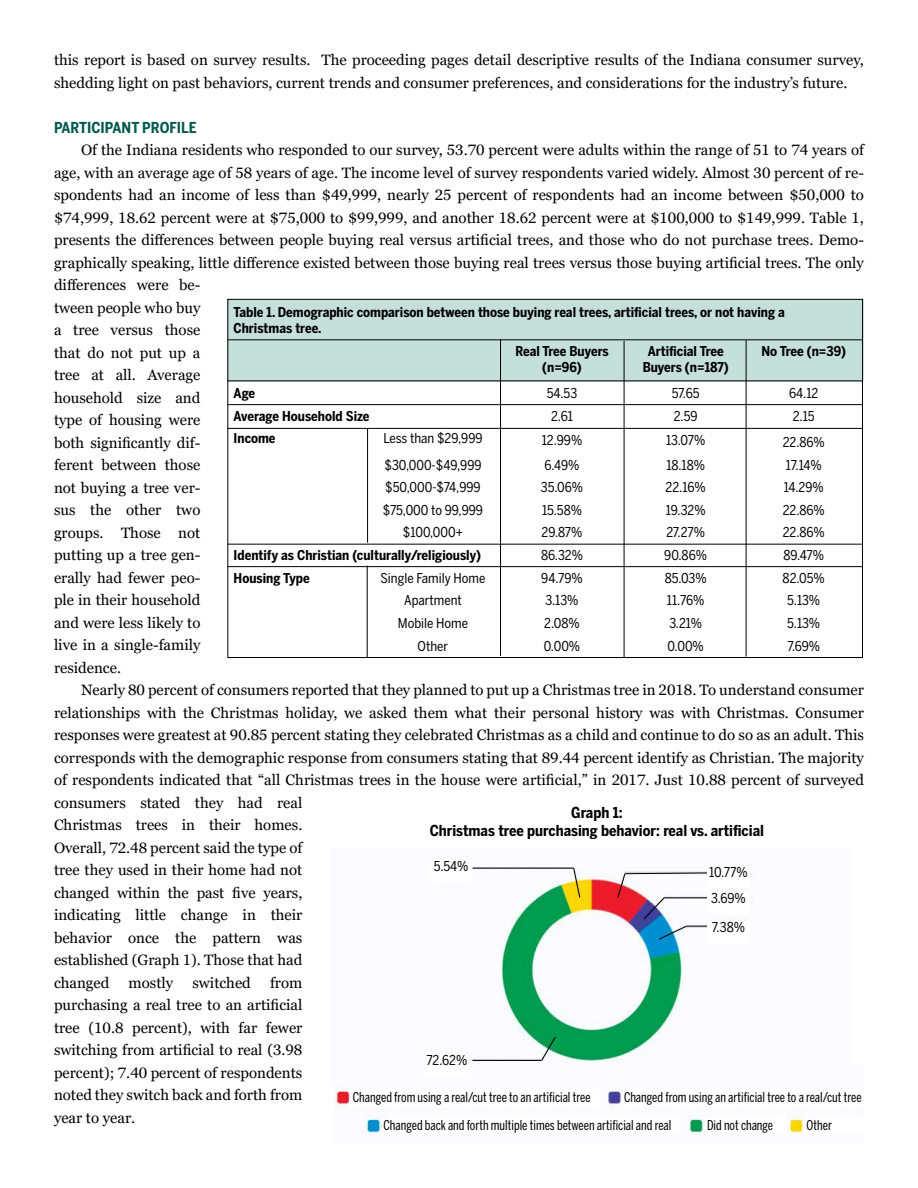
<style>
.page{position:relative;width:918px;height:1188px;background:#fff}
.page>*{position:absolute;margin:0;border:0;box-sizing:border-box;transform-origin:0 0}
.t1{font:15px/22.5px "Georgia Pro";color:#000}
.t2{font:700 15px/18px "Benton Sans Cond";color:#000;text-align:center}
.t3{font:700 15px "Benton Sans Cond";color:#00594c}
.t4{font:13.5px/25.3px "Benton Sans Cond";color:#000}
.t5{font:700 13.5px/16.2px "Benton Sans Cond";color:#000;text-align:center}
.t6{font:13.5px/28px "Benton Sans Comp";color:#000}
</style>
<div class="page">
<div style="left:228px;top:299px;width:636px;height:82px;background:#c5dfda"></div>
<hr style="left:228px;top:339px;width:635px;height:1px;background:#000">
<hr style="left:228px;top:380px;width:635px;height:1px;background:#000">
<hr style="left:228px;top:404px;width:635px;height:1px;background:#000">
<hr style="left:228px;top:428px;width:635px;height:1px;background:#000">
<hr style="left:228px;top:544px;width:635px;height:1px;background:#000">
<hr style="left:228px;top:566px;width:635px;height:1px;background:#000">
<hr style="left:746px;top:340px;width:1px;height:317px;background:#000">
<hr style="left:624px;top:341px;width:1px;height:316px;background:#000">
<hr style="left:500px;top:339px;width:1px;height:317px;background:#000">
<hr style="left:367px;top:428px;width:1px;height:115px;background:#000">
<hr style="left:367px;top:566px;width:1px;height:92px;background:#000">
<img style="left:436px;top:860px;width:318px;height:205px">
<img style="left:334px;top:1086px;width:469px;height:47px">
<div style="left:350px;top:1090px;width:249px;height:17px;background:#fff"></div>
<div style="left:622px;top:1090px;width:249px;height:17px;background:#fff"></div>
<div style="left:382px;top:1118px;width:298px;height:16px;background:#fff"></div>
<div style="left:704px;top:1118px;width:83px;height:16px;background:#fff"></div>
<div style="left:430px;top:860px;width:42px;height:22px;background:#fff"></div>
<div style="left:426px;top:1055px;width:42px;height:21px;background:#fff"></div>
<hr style="left:472px;top:868px;width:102px;height:1px;background:#000">
<svg style="left:573px;top:868px;width:8px;height:31px"></svg>
<img style="left:617px;top:872px;width:93px;height:68px">
<hr style="left:472px;top:1060px;width:69px;height:1px;background:#000">
<svg style="left:541px;top:1036px;width:15px;height:26px"></svg>
<div style="left:707px;top:867px;width:43px;height:21px;background:#fff"></div>
<div style="left:707px;top:892px;width:43px;height:22px;background:#fff"></div>
<div style="left:707px;top:921px;width:43px;height:22px;background:#fff"></div>
<p class="t1" style="left:54px;top:49px;width:811px">this report is based on survey results. The proceeding pages detail descriptive results of the Indiana consumer survey, shedding light on past behaviors, current trends and consumer preferences, and considerations for the industry’s future.</p>
<p class="t3" style="left:54px;top:118px;width:144px">PARTICIPANT PROFILE</p>
<p class="t1" style="left:54px;top:139px;width:812px;text-indent:27px">Of the Indiana residents who responded to our survey, 53.70 percent were adults within the range of 51 to 74 years of age, with an average age of 58 years of age. The income level of survey respondents varied widely. Almost 30 percent of re&shy;spondents had an income of less than $49,999, nearly 25 percent of respondents had an income between $50,000 to $74,999, 18.62 percent were at $75,000 to $99,999, and another 18.62 percent were at $100,000 to $149,999. Table 1, presents the differences between people buying real versus artificial trees, and those who do not purchase trees. Demo&shy;graphically speaking, little difference existed between those buying real trees versus those buying artificial trees. The only differences were be-<br>tween people who buy<br>a tree versus those<br>that do not put up a<br>tree at all. Average<br>household size and<br>type of housing were<br>both significantly dif-<br>ferent between those<br>not buying a tree ver-<br>sus the other two<br>groups. Those not<br>putting up a tree gen-<br>erally had fewer peo-<br>ple in their household<br>and were less likely to<br>live in a single-family<br>residence.</p>
<p class="t1" style="left:54px;top:679px;width:811px;text-indent:27px">Nearly 80 percent of consumers reported that they planned to put up a Christmas tree in 2018. To understand consumer relationships with the Christmas holiday, we asked them what their personal history was with Christmas. Consumer responses were greatest at 90.85 percent stating they celebrated Christmas as a child and continue to do so as an adult. This corresponds with the demographic response from consumers stating that 89.44 percent identify as Christian. The majority of respondents indicated that “all Christmas trees in the house were artificial,” in 2017. Just 10.88 percent of surveyed consumers stated they had real<br>Christmas trees in their homes.<br>Overall, 72.48 percent said the type of<br>tree they used in their home had not<br>changed within the past five years,<br>indicating little change in their<br>behavior once the pattern was<br>established (Graph 1). Those that had<br>changed</p>
<p class="t5" style="left:234px;top:304px;width:553px;text-align:left">Table 1. Demographic comparison between those buying real trees, artificial trees, or not having a<br>Christmas tree.</p>
<p class="t5" style="left:515px;top:343px;width:95px">Real Tree Buyers (n=96)</p>
<p class="t5" style="left:643px;top:343px;width:88px">Artificial Tree<br>Buyers (n=187)</p>
<p class="t5" style="left:761px;top:343px;width:86px">No Tree (n=39)</p>
<p class="t5" style="left:234px;top:385px;width:23px">Age</p>
<p class="t4" style="left:547px;top:380px;width:32px">54.53</p>
<p class="t4" style="left:672px;top:380px;width:29px">57.65</p>
<p class="t4" style="left:789px;top:380px;width:31px">64.12</p>
<p class="t5" style="left:234px;top:408px;width:138px">Average Household Size</p>
<p class="t4" style="left:551px;top:403px;width:23px">2.61</p>
<p class="t4" style="left:674px;top:403px;width:25px">2.59</p>
<p class="t4" style="left:793px;top:403px;width:23px">2.15</p>
<p class="t5" style="left:234px;top:430px;width:43px">Income</p>
<p class="t4" style="left:383px;top:426px;width:101px">Less than $29,999</p>
<p class="t4" style="left:542px;top:427px;width:42px">12.99%</p>
<p class="t4" style="left:666px;top:427px;width:41px">13.07%</p>
<p class="t4" style="left:783px;top:429px;width:44px">22.86%</p>
<p class="t4" style="left:384px;top:452px;width:99px">$30,000-$49,999</p>
<p class="t4" style="left:545px;top:452px;width:36px">6.49%</p>
<p class="t4" style="left:666px;top:452px;width:40px">18.18%</p>
<p class="t4" style="left:786px;top:452px;width:37px">17.14%</p>
<p class="t4" style="left:385px;top:475px;width:97px">$50,000-$74,999</p>
<p class="t4" style="left:541px;top:475px;width:44px">35.06%</p>
<p class="t4" style="left:666px;top:475px;width:42px">22.16%</p>
<p class="t4" style="left:784px;top:475px;width:42px">14.29%</p>
<p class="t4" style="left:383px;top:497px;width:102px">$75,000 to 99,999</p>
<p class="t4" style="left:542px;top:497px;width:41px">15.58%</p>
<p class="t4" style="left:666px;top:497px;width:41px">19.32%</p>
<p class="t4" style="left:783px;top:497px;width:44px">22.86%</p>
<p class="t4" style="left:403px;top:520px;width:62px">$100,000+</p>
<p class="t4" style="left:542px;top:520px;width:42px">29.87%</p>
<p class="t4" style="left:666px;top:520px;width:40px">27.27%</p>
<p class="t4" style="left:783px;top:520px;width:44px">22.86%</p>
<p class="t5" style="left:234px;top:547px;width:249px">Identify as Christian (culturally/religiously)</p>
<p class="t4" style="left:541px;top:542px;width:44px">86.32%</p>
<p class="t4" style="left:664px;top:542px;width:44px">90.86%</p>
<p class="t4" style="left:783px;top:542px;width:42px">89.47%</p>
<p class="t5" style="left:234px;top:570px;width:78px">Housing Type</p>
<p class="t4" style="left:381px;top:565px;width:106px">Single Family Home</p>
<p class="t4" style="left:541px;top:565px;width:43px">94.79%</p>
<p class="t4" style="left:665px;top:565px;width:43px">85.03%</p>
<p class="t4" style="left:783px;top:565px;width:44px">82.05%</p>
<p class="t4" style="left:404px;top:588px;width:59px">Apartment</p>
<p class="t4" style="left:546px;top:588px;width:34px">3.13%</p>
<p class="t4" style="left:667px;top:588px;width:39px">11.76%</p>
<p class="t4" style="left:787px;top:588px;width:34px">5.13%</p>
<p class="t4" style="left:398px;top:610px;width:72px">Mobile Home</p>
<p class="t4" style="left:544px;top:610px;width:37px">2.08%</p>
<p class="t4" style="left:669px;top:610px;width:34px">3.21%</p>
<p class="t4" style="left:787px;top:610px;width:34px">5.13%</p>
<p class="t4" style="left:418px;top:633px;width:32px">Other</p>
<p class="t4" style="left:544px;top:633px;width:38px">0.00%</p>
<p class="t4" style="left:668px;top:633px;width:38px">0.00%</p>
<p class="t4" style="left:787px;top:633px;width:34px">7.69%</p>
<p class="t2" style="left:430px;top:804px;width:336px">Graph 1:<br>Christmas tree purchasing behavior: real vs. artificial</p>
<p class="t4" style="left:434px;top:853px;width:36px">5.54%</p>
<p class="t4" style="left:709px;top:860px;width:40px">10.77%<br>3.69%</p>
<p class="t4" style="left:712px;top:914px;width:35px">7.38%</p>
<p class="t1" style="left:54px;top:972px;width:250px;text-align:justify;text-indent:216px">from purchasing a real tree to an artificial tree (10.8 percent), with far fewer switching from artificial to real (3.98 percent); 7.40 percent of respondents noted they switch back and forth from year to year.</p>
<p class="t1" style="left:129px;top:972px;width:46px">mostly</p>
<p class="t1" style="left:192px;top:972px;width:60px">switched</p>
<p class="t4" style="left:427px;top:1048px;width:42px">72.62%</p>
<p class="t6" style="left:353px;top:1083px;width:239px">Changed from using a real/cut tree to an artificial tree</p>
<p class="t6" style="left:384px;top:1083px;width:480px;text-indent:240px">Changed from using an artificial tree to a real/cut tree<br>Changed back and forth multiple times between artificial and real</p>
<p class="t6" style="left:707px;top:1111px;width:68px">Did not change</p>
<p class="t6" style="left:807px;top:1111px;width:27px">Other</p>
</div>
